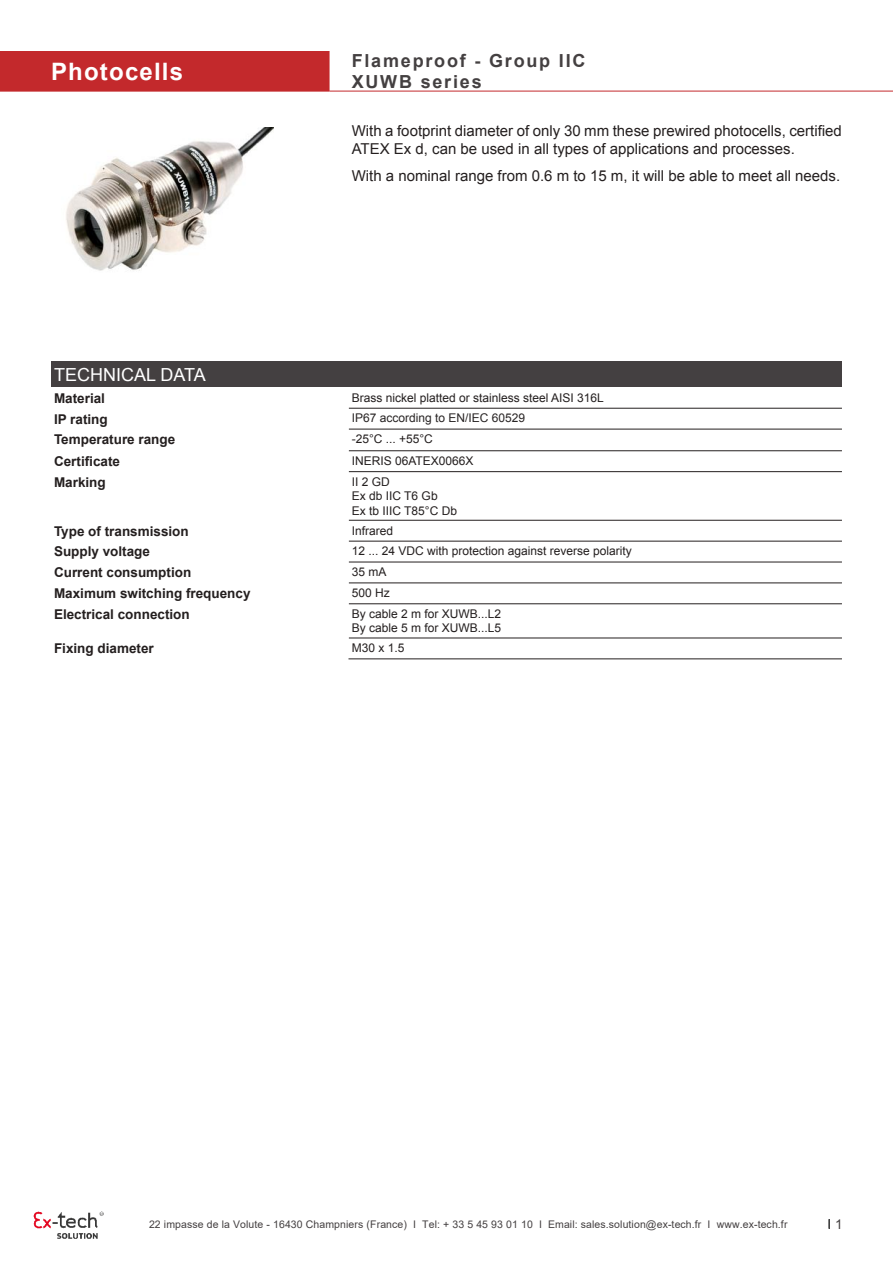
<style>
.page{position:relative;width:893px;height:1263px;background:#fff}
.page>*{position:absolute;margin:0;border:0;box-sizing:border-box;transform-origin:0 0}
.t1{font:700 24px "Arial";letter-spacing:.05em;color:#fff}
.t2{font:700 18px/21px "Arial";letter-spacing:.1em;color:#444041}
.t3{font:18px "Arial";color:#fff}
.t4{font:15px/18px "Arial";color:#241f1f}
.t5{font:700 13.5px "Arial";color:#241f1f}
.t6{font:13.5px "Arial";color:#444041}
.t7{font:12px/14.4px "Arial";color:#241f1f}
.t8{font:12px "Arial";color:#282424}
.t9{font:10.5px "Arial";letter-spacing:.01em;color:#444041}
.s1{color:#fff}
.s2{font-style:inherit}
</style>
<div class="page">
<svg style="left:0;top:51px;width:893px;height:77px"></svg>
<hr style="left:0;top:91px;width:330px;height:1px;background:#c3292c">
<hr style="left:330px;top:91px;width:563px;height:1px;background:#c3292c">
<div style="left:51px;top:361px;width:791px;height:26px;background:#444041"></div>
<hr style="left:349px;top:408px;width:493px;height:1px;background:#241f1f">
<hr style="left:349px;top:429px;width:493px;height:1px;background:#241f1f">
<hr style="left:349px;top:450px;width:493px;height:1px;background:#241f1f">
<hr style="left:349px;top:471px;width:493px;height:1px;background:#241f1f">
<hr style="left:349px;top:520px;width:493px;height:1px;background:#241f1f">
<hr style="left:349px;top:541px;width:493px;height:1px;background:#241f1f">
<hr style="left:349px;top:562px;width:493px;height:1px;background:#241f1f">
<hr style="left:349px;top:583px;width:493px;height:1px;background:#241f1f">
<hr style="left:349px;top:603px;width:493px;height:1px;background:#241f1f">
<hr style="left:349px;top:638px;width:493px;height:1px;background:#241f1f">
<hr style="left:348px;top:659px;width:494px;height:1px;background:#241f1f">
<img style="left:66px;top:128px;width:208px;height:143px">
<img style="left:33px;top:1211px;width:71px;height:27px">
<h1 class="t1" style="left:51px;top:62px;width:134px">Photocells</h1>
<h2 class="t2" style="left:352px;top:52px;width:235px">Flameproof - Group IIC<br>XUWB series <span class="s1">Technor</span></h2>
<p class="t4" style="left:352px;top:122px;width:492px">With a footprint diameter of only 30 mm these prewired photocells, certified<br>ATEX Ex d, can be used in all types of applications and processes.</p>
<p class="t4" style="left:352px;top:168px;width:490px">With a nominal range from 0.6 m to 15 m, it will be able to meet all needs.</p>
<h2 class="t3" style="left:54px;top:368px;width:153px">TECHNICAL DATA</h2>
<p class="t5" style="left:54px;top:393px;width:53px">Material</p>
<p class="t7" style="left:352px;top:391px;width:254px">Brass nickel platted or stainless steel AISI 316L</p>
<p class="t5" style="left:54px;top:414px;width:55px">IP rating</p>
<p class="t8" style="left:352px;top:414px;width:175px">IP67 according to EN/IEC 60529</p>
<p class="t5" style="left:54px;top:435px;width:123px">Temperature range</p>
<p class="t7" style="left:352px;top:433px;width:83px">-25°C ... +55°C</p>
<p class="t5" style="left:54px;top:452px;width:68px">Certificate</p>
<p class="t7" style="left:352px;top:455px;width:123px">INERIS 06ATEX0066X</p>
<p class="t5" style="left:54px;top:477px;width:53px">Marking</p>
<p class="t7" style="left:352px;top:476px;width:107px">II 2 GD<br>Ex d<span class="s2">b</span> IIC T6 Gb<br>Ex tb IIIC T85°C Db</p>
<p class="t5" style="left:54px;top:526px;width:136px">Type of transmission</p>
<p class="t7" style="left:352px;top:524px;width:43px">Infrared</p>
<p class="t5" style="left:54px;top:547px;width:98px">Supply voltage</p>
<p class="t7" style="left:352px;top:545px;width:282px">12 ... 24 VDC with protection against reverse polarity</p>
<p class="t5" style="left:54px;top:567px;width:139px">Current consumption</p>
<p class="t7" style="left:352px;top:566px;width:36px">35 mA</p>
<p class="t5" style="left:54px;top:588px;width:198px">Maximum switching frequency</p>
<p class="t7" style="left:352px;top:587px;width:40px">500 Hz</p>
<p class="t5" style="left:54px;top:609px;width:137px">Electrical connection</p>
<p class="t7" style="left:352px;top:608px;width:151px">By cable 2 m for XUWB...L2<br>By cable 5 m for XUWB...L5</p>
<p class="t5" style="left:54px;top:643px;width:101px">Fixing diameter</p>
<p class="t7" style="left:352px;top:642px;width:54px">M30 x 1.5</p>
<p class="t9" style="left:149px;top:1216px;width:640px">22 impasse de la Volute - 16430 Champniers (France) I Tel: + 33 5 45 93 01 10 I Email: sales.solution@ex-tech.fr I www.ex-tech.fr</p>
<p class="t6" style="left:835px;top:1219px;width:9px">1</p>
</div>
